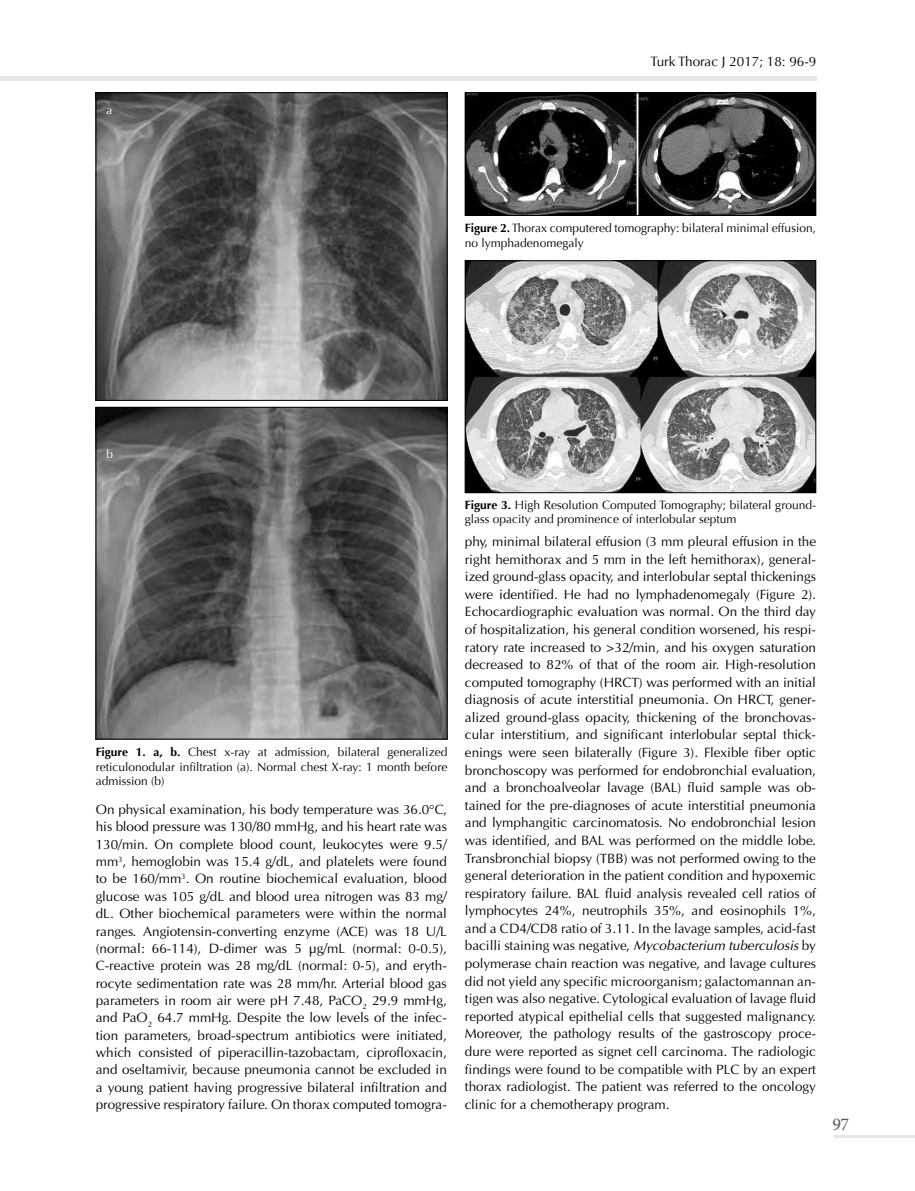
<style>
.page{position:relative;width:915px;height:1191px;background:#fff}
.page>*{position:absolute;margin:0;border:0;box-sizing:border-box;transform-origin:0 0}
.t1{font:18px "Minion Pro";color:#58595b}
.t2{font:13.5px/17.5px "Optima Normal Tr";color:#000;text-align:justify}
.t3{font:13.5px "Optima";color:#000}
.t4{font:12px/14.4px "Optima";color:#000}
.t5{font:12px "Optima";color:#fff}
.s1{font-weight:700}
.s2{font-family:"Optima Italic Tr"}
</style>
<div class="page">
<img style="left:98px;top:409px;width:347px;height:328px">
<div style="left:96px;top:407px;width:351px;height:332px;border:1px solid #000"></div>
<img style="left:98px;top:94px;width:347px;height:304px">
<div style="left:96px;top:92px;width:351px;height:308px;border:1px solid #000"></div>
<img style="left:466px;top:94px;width:347px;height:120px">
<div style="left:464px;top:92px;width:351px;height:124px;border:1px solid #000"></div>
<img style="left:466px;top:262px;width:347px;height:229px">
<div style="left:464px;top:260px;width:351px;height:233px;border:1px solid #000"></div>
<hr style="left:0;top:77px;width:816px;height:4px;background:#e6e7e8">
<hr style="left:833px;top:1135px;width:81px;height:3px;background:#e6e7e8">
<p class="t5" style="left:106px;top:103px;width:7px">a</p>
<p class="t3" style="left:650px;top:54px;width:167px">Turk Thorac J 2017; 18: 96-9</p>
<p class="t4" style="left:464px;top:221px;width:352px"><span class="s1">Figure 2.</span> Thorax computered tomography: bilateral minimal effusion, no lymphadenomegaly</p>
<p class="t5" style="left:106px;top:446px;width:8px">b</p>
<p class="t4" style="left:96px;top:745px;width:353px;text-align:justify"><span class="s1">Figure 1. a, b.</span> Chest x-ray at admission, bilateral generalized reticulonodular infiltration (a). Normal chest X-ray: 1 month before admission (b)</p>
<p class="t2" style="left:96px;top:801px;width:352px">On physical examination, his body temperature was 36.0°C, his blood pressure was 130/80 mmHg, and his heart rate was 130/min. On complete blood count, leukocytes were 9.5/ mm<sup>3</sup>, hemoglobin was 15.4 g/dL, and platelets were found to be 160/mm<sup>3</sup>. On routine biochemical evaluation, blood glucose was 105 g/dL and blood urea nitrogen was 83 mg/ dL. Other biochemical parameters were within the normal ranges. Angiotensin-converting enzyme (ACE) was 18 U/L (normal: 66-114), D-dimer was 5 µg/mL (normal: 0-0.5), C-reactive protein was 28 mg/dL (normal: 0-5), and eryth&shy;rocyte sedimentation rate was 28 mm/hr. Arterial blood gas parameters in room air were pH 7.48, PaCO<sub>2</sub> 29.9 mmHg, and PaO<sub>2</sub> 64.7 mmHg. Despite the low levels of the infec&shy;tion parameters, broad-spectrum antibiotics were initiated, which consisted of piperacillin-tazobactam, ciprofloxacin, and oseltamivir, because pneumonia cannot be excluded in a young patient having progressive bilateral infiltration and progressive respiratory failure. On thorax computed tomogra-</p>
<p class="t4" style="left:464px;top:497px;width:352px"><span class="s1">Figure 3.</span> High Resolution Computed Tomography; bilateral ground&shy;glass opacity and prominence of interlobular septum</p>
<p class="t2" style="left:464px;top:533px;width:352px">phy, minimal bilateral effusion (3 mm pleural effusion in the right hemithorax and 5 mm in the left hemithorax), general&shy;ized ground-glass opacity, and interlobular septal thickenings were identified. He had no lymphadenomegaly (Figure 2).<br>Echocardiographic evaluation was normal. On the third day of hospitalization, his general condition worsened, his respi&shy;ratory rate increased to &gt;32/min, and his oxygen saturation decreased to 82% of that of the room air. High-resolution computed tomography (HRCT) was performed with an initial diagnosis of acute interstitial pneumonia. On HRCT, gener&shy;alized ground-glass opacity, thickening of the bronchovas&shy;cular interstitium, and significant interlobular septal thick&shy;enings were seen bilaterally (Figure 3). Flexible fiber optic bronchoscopy was performed for endobronchial evaluation, and a bronchoalveolar lavage (BAL) fluid sample was ob&shy;tained for the pre-diagnoses of acute interstitial pneumonia and lymphangitic carcinomatosis. No endobronchial lesion was identified, and BAL was performed on the middle lobe.<br>Transbronchial biopsy (TBB) was not performed owing to the general deterioration in the patient condition and hypoxemic respiratory failure. BAL fluid analysis revealed cell ratios of lymphocytes 24%, neutrophils 35%, and eosinophils 1%, and a CD4/CD8 ratio of 3.11. In the lavage samples, acid-fast bacilli staining was negative, <span class="s2">Mycobacterium tuberculosis</span> by polymerase chain reaction was negative, and lavage cultures did not yield any specific microorganism; galactomannan an&shy;tigen was also negative. Cytological evaluation of lavage fluid reported atypical epithelial cells that suggested malignancy.<br>Moreover, the pathology results of the gastroscopy proce&shy;dure were reported as signet cell carcinoma. The radiologic findings were found to be compatible with PLC by an expert thorax radiologist. The patient was referred to the oncology clinic for a chemotherapy program.</p>
<h1 class="t1" style="left:832px;top:1112px;width:18px">97</h1>
</div>
